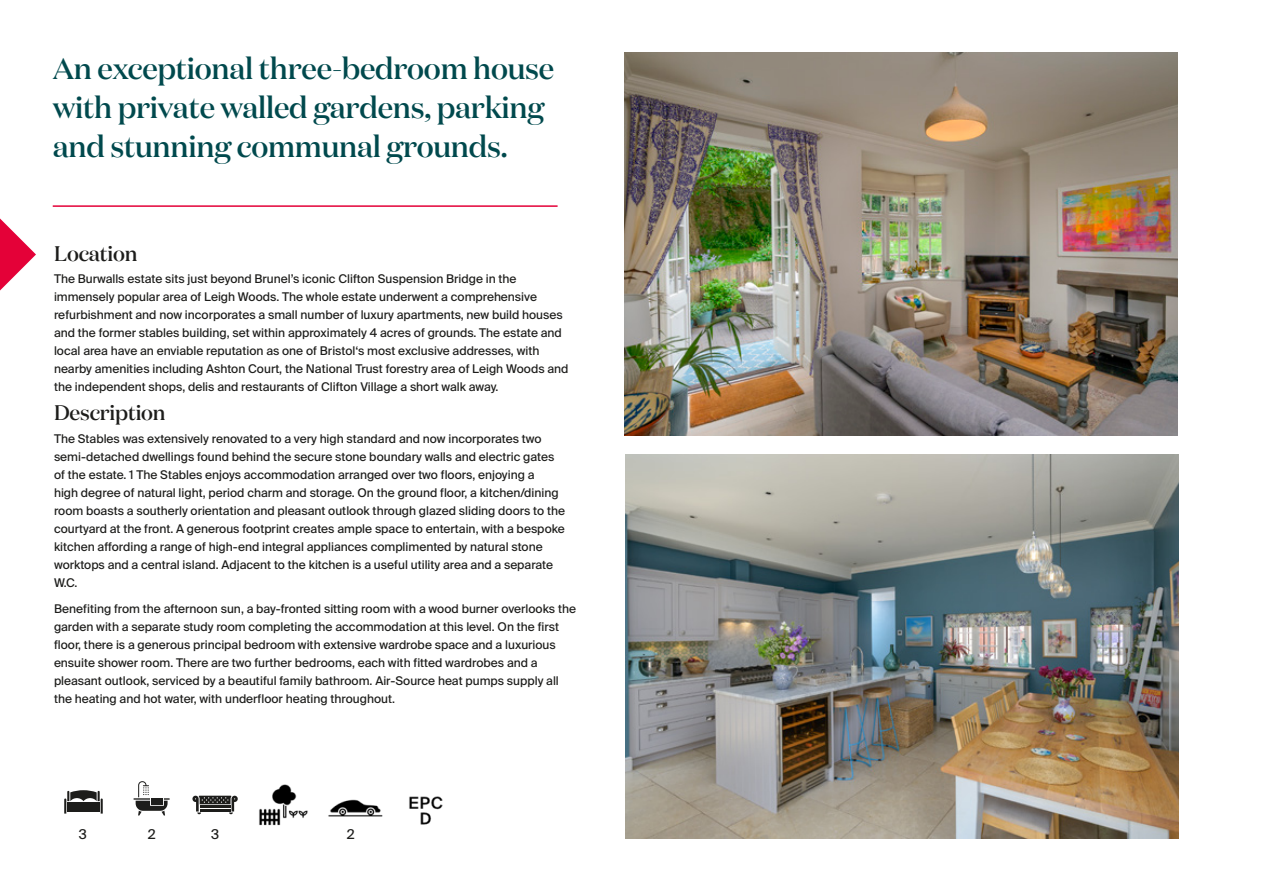
<style>
.page{position:relative;width:1263px;height:893px;background:#fff}
.page>*{position:absolute;margin:0;border:0;box-sizing:border-box;transform-origin:0 0}
.t1{font:500 30px/39px "Domaine Display";letter-spacing:-.01em;color:#00494d}
.t2{font:500 21px "Domaine Display";letter-spacing:-.01em;color:#1d1d1b}
.t3{font:13.5px "Suisse Intl";color:#1d1d1b}
.t4{font:12px/18px "Suisse Intl";color:#1d1d1b}
</style>
<div class="page">
<svg style="left:0;top:218px;width:36px;height:72px"></svg>
<svg style="left:133px;top:781px;width:37px;height:34px"></svg>
<svg style="left:64px;top:790px;width:39px;height:24px"></svg>
<svg style="left:192px;top:796px;width:46px;height:18px"></svg>
<hr style="left:53px;top:205px;width:505px;height:2px;background:#e40138">
<img style="left:259px;top:784px;width:49px;height:42px">
<img style="left:409px;top:796px;width:34px;height:29px">
<img style="left:328px;top:799px;width:54px;height:18px">
<img style="left:625px;top:52px;width:553px;height:384px">
<img style="left:626px;top:455px;width:553px;height:383px">
<h1 class="t1" style="left:53px;top:47px;width:503px">An exceptional three-bedroom house with private walled gardens, parking and stunning communal grounds.</h1>
<h2 class="t2" style="left:54px;top:238px;width:85px">Location</h2>
<p class="t4" style="left:54px;top:270px;width:516px">The Burwalls estate sits just beyond Brunel’s iconic Clifton Suspension Bridge in the immensely popular area of Leigh Woods. The whole estate underwent a comprehensive refurbishment and now incorporates a small number of luxury apartments, new build houses and the former stables building, set within approximately 4 acres of grounds. The estate and local area have an enviable reputation as one of Bristol‘s most exclusive addresses, with nearby amenities including Ashton Court, the National Trust forestry area of Leigh Woods and the independent shops, delis and restaurants of Clifton Village a short walk away.</p>
<h2 class="t2" style="left:54px;top:398px;width:113px">Description</h2>
<p class="t4" style="left:54px;top:429px;width:513px">The Stables was extensively renovated to a very high standard and now incorporates two semi-detached dwellings found behind the secure stone boundary walls and electric gates of the estate. 1 The Stables enjoys accommodation arranged over two floors, enjoying a<br>high degree of natural light, period charm and storage. On the ground floor, a kitchen/dining room boasts a southerly orientation and pleasant outlook through glazed sliding doors to the courtyard at the front. A generous footprint creates ample space to entertain, with a bespoke kitchen affording a range of high-end integral appliances complimented by natural stone worktops and a central island. Adjacent to the kitchen is a useful utility area and a separate W.C.</p>
<p class="t4" style="left:54px;top:600px;width:524px">Benefiting from the afternoon sun, a bay-fronted sitting room with a wood burner overlooks the garden with a separate study room completing the accommodation at this level. On the first floor, there is a generous principal bedroom with extensive wardrobe space and a luxurious ensuite shower room. There are two further bedrooms, each with fitted wardrobes and a pleasant outlook, serviced by a beautiful family bathroom. Air-Source heat pumps supply all the heating and hot water, with underfloor heating throughout.</p>
<p class="t3" style="left:79px;top:827px;width:10px">3</p>
<p class="t3" style="left:148px;top:827px;width:9px">2</p>
<p class="t3" style="left:211px;top:827px;width:10px">3</p>
<p class="t3" style="left:347px;top:827px;width:9px">2</p>
</div>
